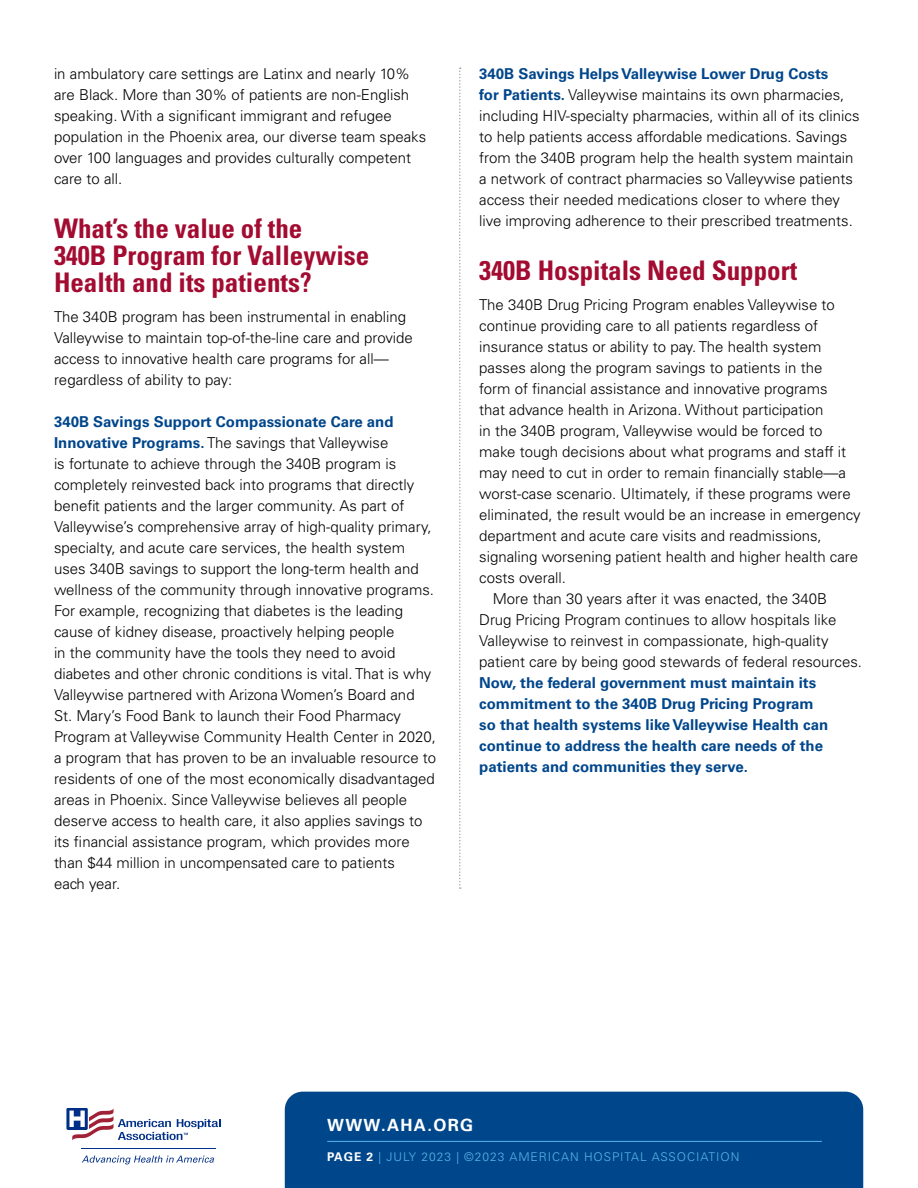
<style>
.page{position:relative;width:918px;height:1188px;background:#fff}
.page>*{position:absolute;margin:0;border:0;box-sizing:border-box;transform-origin:0 0}
.Body___H1{font:700 condensed 27px/27px "Univers LT Std";color:#a30b31}
.t1{font:700 16.8px "Univers LT Std";letter-spacing:.08em;color:#fff}
.Body___No_Indent{font:300 15px/21px "Univers LT Std";color:#000}
.Body___Indent{font:700 15px/21px "Univers LT Std";color:#00468b}
.Body___Indent-2{font:300 15px/21px "Univers LT Std";color:#000}
.t2{font:300 12px "Univers LT Std";letter-spacing:.08em;color:#58b6e7}
.s1{font-weight:700;color:#00468b}
.s2{font-weight:300;color:#000}
.s3{font-weight:700;color:#fff}
</style>
<div class="page">
<div style="left:285px;top:1092px;width:578px;height:96px;background:#00468b"></div>
<hr style="left:81px;top:1148px;width:135px;height:1px;background:#002f87">
<svg style="left:82px;top:1156px;width:132px;height:8px"></svg>
<svg style="left:66px;top:1108px;width:155px;height:33px"></svg>
<hr style="left:327px;top:1141px;width:495px;height:1px;background:#58b6e7">
<svg style="left:459px;top:68px;width:2px;height:821px"></svg>
<p class="Body___Indent-2" style="left:54px;top:63px;width:374px">in ambulatory care settings are Latinx and nearly 10% are Black. More than 30% of patients are non-English speaking. With a significant immigrant and refugee population in the Phoenix area, our diverse team speaks over 100 languages and provides culturally competent care to all.</p>
<p class="Body___H1" style="left:54px;top:215px;width:317px">What’s the value of the<br>340B Program for Valleywise<br>Health and its patients?</p>
<p class="Body___No_Indent" style="left:54px;top:306px;width:360px">The 340B program has been instrumental in enabling Valleywise to maintain top-of-the-line care and provide access to innovative health care programs for all— regardless of ability to pay:</p>
<p class="Body___No_Indent" style="left:54px;top:411px;width:384px"><span class="s1">340B Savings Support Compassionate Care and Innovative Programs.</span> The savings that Valleywise<br>is fortunate to achieve through the 340B program is completely reinvested back into programs that directly benefit patients and the larger community. As part of Valleywise’s comprehensive array of high-quality primary, specialty, and acute care services, the health system uses 340B savings to support the long-term health and wellness of the community through innovative programs.<br>For example, recognizing that diabetes is the leading cause of kidney disease, proactively helping people<br>in the community have the tools they need to avoid diabetes and other chronic conditions is vital. That is why Valleywise partnered with Arizona Women’s Board and St. Mary’s Food Bank to launch their Food Pharmacy Program at Valleywise Community Health Center in 2020, a program that has proven to be an invaluable resource to residents of one of the most economically disadvantaged areas in Phoenix. Since Valleywise believes all people deserve access to health care, it also applies savings to its financial assistance program, which provides more than $44 million in uncompensated care to patients<br>each year.</p>
<p class="Body___No_Indent" style="left:479px;top:63px;width:382px"><span class="s1">340B Savings Helps Valleywise Lower Drug Costs<br>for Patients.</span> Valleywise maintains its own pharmacies, including HIV-specialty pharmacies, within all of its clinics to help patients access affordable medications. Savings from the 340B program help the health system maintain a network of contract pharmacies so Valleywise patients access their needed medications closer to where they live improving adherence to their prescribed treatments.</p>
<p class="Body___H1" style="left:479px;top:257px;width:319px">340B Hospitals Need Support</p>
<p class="Body___No_Indent" style="left:479px;top:294px;width:383px">The 340B Drug Pricing Program enables Valleywise to continue providing care to all patients regardless of insurance status or ability to pay. The health system passes along the program savings to patients in the<br>form of financial assistance and innovative programs<br>that advance health in Arizona. Without participation<br>in the 340B program, Valleywise would be forced to make tough decisions about what programs and staff it may need to cut in order to remain financially stable—a worst-case scenario. Ultimately, if these programs were eliminated, the result would be an increase in emergency department and acute care visits and readmissions, signaling worsening patient health and higher health care costs overall.</p>
<p class="Body___Indent" style="left:479px;top:588px;width:384px;text-indent:14px"><span class="s2">More than 30 years after it was enacted, the 340B Drug Pricing Program continues to allow hospitals like Valleywise to reinvest in compassionate, high-quality patient care by being good stewards of federal resources.<br></span>Now, the federal government must maintain its commitment to the 340B Drug Pricing Program<br>so that health systems like Valleywise Health can continue to address the health care needs of the patients and communities they serve.</p>
<p class="t1" style="left:327px;top:1116px;width:148px">WWW.AHA.ORG</p>
<p class="t2" style="left:327px;top:1150px;width:414px"><span class="s3">PAGE 2</span> | JULY 2023 | ©2023 AMERICAN HOSPITAL ASSOCIATION</p>
</div>
